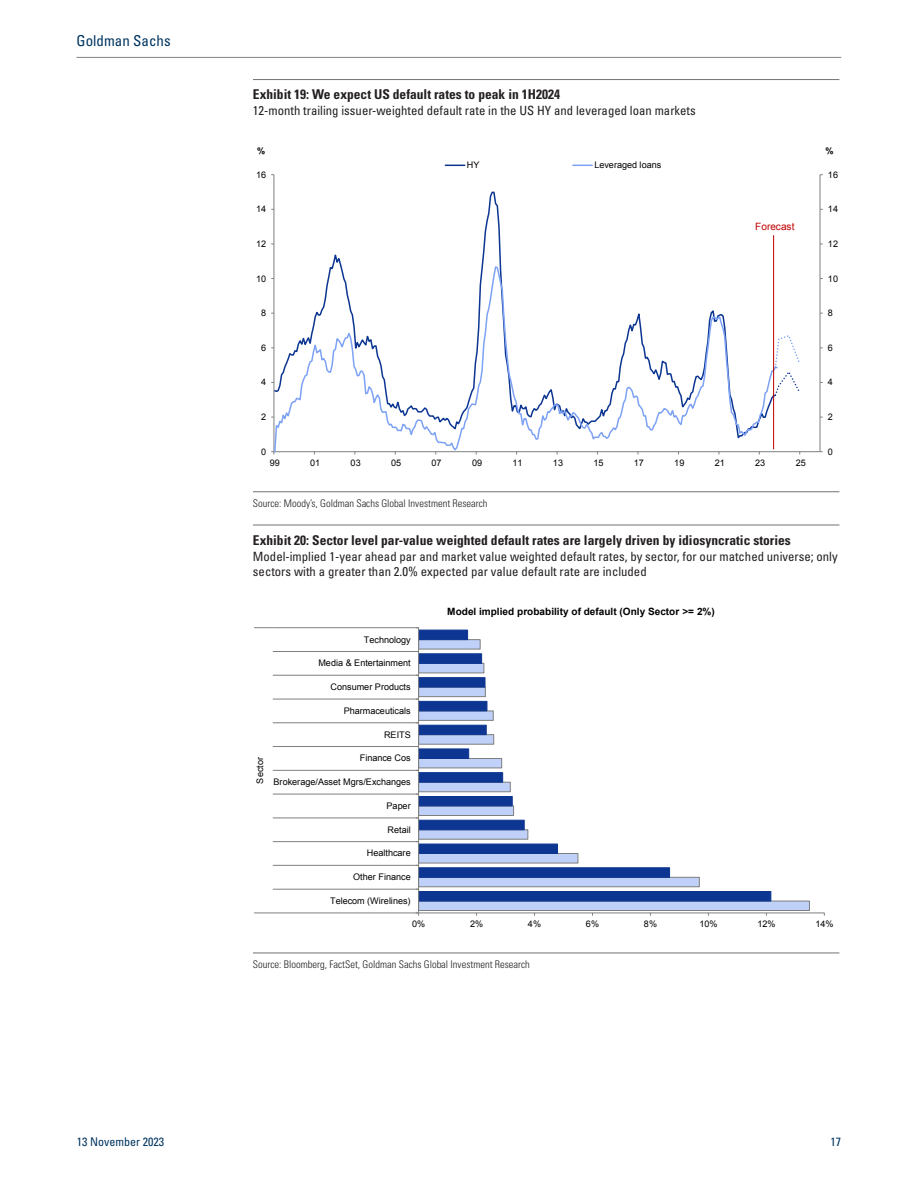
<style>
.page{position:relative;width:918px;height:1188px;background:#fff}
.page>*{position:absolute;margin:0;border:0;box-sizing:border-box;transform-origin:0 0}
.t1{font:condensed 15px "Univers LT Std";color:#003661}
.t2{font:700 condensed 13.5px "Univers LT Std";color:#231f20}
.t3{font:condensed 12.75px/15.8px "Univers LT Std";color:#231f20}
.t4{font:condensed 12px "Univers LT Std";color:#003661}
.t5{font:300 condensed 10.5px "Univers LT Std";color:#231f20}
.t6{font:700 10.05px "Arial";color:#000}
.t7{font:10.05px "Arial";color:#c00000}
.t8{font:9.15px "Arial";color:#000}
.t9{font:9px "Arial";letter-spacing:.005em;color:#000}
.t10{font:700 9px "Arial";color:#000}
</style>
<div class="page">
<hr style="left:253px;top:79px;width:586px;height:1px;background:#737378">
<hr style="left:820px;top:175px;width:1px;height:277px;background:#7f7f7f">
<hr style="left:274px;top:175px;width:1px;height:277px;background:#7f7f7f">
<hr style="left:274px;top:451px;width:546px;height:1px;background:#7f7f7f">
<svg style="left:273px;top:191px;width:502px;height:250px"></svg>
<svg style="left:779px;top:335px;width:21px;height:56px"></svg>
<svg style="left:274px;top:265px;width:505px;height:187px"></svg>
<svg style="left:445px;top:165px;width:20px;height:1px"></svg>
<svg style="left:573px;top:165px;width:19px;height:1px"></svg>
<hr style="left:773px;top:235px;width:1px;height:214px;background:#c00000">
<hr style="left:253px;top:491px;width:586px;height:1px;background:#737378">
<hr style="left:253px;top:525px;width:586px;height:1px;background:#737378">
<svg style="left:419px;top:900px;width:391px;height:12px;background:#becceb"></svg>
<svg style="left:419px;top:629px;width:353px;height:273px"></svg>
<hr style="left:419px;top:913px;width:405px;height:1px;background:#7f7f7f">
<hr style="left:418px;top:628px;width:1px;height:285px;background:#7f7f7f">
<hr style="left:273px;top:913px;width:146px;height:1px;background:#7f7f7f">
<hr style="left:273px;top:889px;width:146px;height:1px;background:#7f7f7f">
<hr style="left:273px;top:865px;width:146px;height:1px;background:#7f7f7f">
<hr style="left:273px;top:841px;width:146px;height:1px;background:#7f7f7f">
<hr style="left:273px;top:818px;width:146px;height:1px;background:#7f7f7f">
<hr style="left:273px;top:794px;width:146px;height:1px;background:#7f7f7f">
<hr style="left:273px;top:770px;width:146px;height:1px;background:#7f7f7f">
<hr style="left:273px;top:746px;width:146px;height:1px;background:#7f7f7f">
<hr style="left:273px;top:722px;width:146px;height:1px;background:#7f7f7f">
<hr style="left:273px;top:699px;width:146px;height:1px;background:#7f7f7f">
<hr style="left:273px;top:675px;width:146px;height:1px;background:#7f7f7f">
<hr style="left:273px;top:651px;width:146px;height:1px;background:#7f7f7f">
<hr style="left:273px;top:627px;width:146px;height:1px;background:#7f7f7f">
<svg style="left:254px;top:913px;width:19px;height:1px"></svg>
<svg style="left:254px;top:627px;width:19px;height:1px"></svg>
<hr style="left:253px;top:953px;width:586px;height:1px;background:#737378">
<hr style="left:77px;top:57px;width:764px;height:1px;background:#808285">
<p class="t1" style="left:77px;top:35px;width:96px">Goldman Sachs</p>
<p class="t2" style="left:253px;top:90px;width:309px">Exhibit 19: We expect US default rates to peak in 1H2024</p>
<p class="t3" style="left:253px;top:104px;width:444px">12-month trailing issuer-weighted default rate in the US HY and leveraged loan markets</p>
<p class="t10" style="left:257px;top:145px;width:10px">%</p>
<p class="t10" style="left:825px;top:146px;width:10px">%</p>
<p class="t9" style="left:467px;top:160px;width:14px">HY</p>
<p class="t9" style="left:594px;top:160px;width:68px">Leveraged loans</p>
<p class="t9" style="left:256px;top:169px;width:12px">16</p>
<p class="t9" style="left:828px;top:169px;width:12px">16</p>
<p class="t9" style="left:256px;top:204px;width:12px">14</p>
<p class="t9" style="left:828px;top:204px;width:12px">14</p>
<p class="t7" style="left:755px;top:221px;width:41px">Forecast</p>
<p class="t9" style="left:256px;top:239px;width:12px">12</p>
<p class="t9" style="left:828px;top:239px;width:12px">12</p>
<p class="t9" style="left:256px;top:273px;width:12px">10</p>
<p class="t9" style="left:828px;top:273px;width:12px">10</p>
<p class="t9" style="left:261px;top:308px;width:7px">8</p>
<p class="t9" style="left:828px;top:308px;width:7px">8</p>
<p class="t9" style="left:261px;top:343px;width:7px">6</p>
<p class="t9" style="left:828px;top:343px;width:7px">6</p>
<p class="t9" style="left:261px;top:377px;width:7px">4</p>
<p class="t9" style="left:828px;top:377px;width:7px">4</p>
<p class="t9" style="left:261px;top:412px;width:7px">2</p>
<p class="t9" style="left:828px;top:412px;width:7px">2</p>
<p class="t9" style="left:261px;top:447px;width:7px">0</p>
<p class="t9" style="left:828px;top:447px;width:7px">0</p>
<p class="t9" style="left:270px;top:457px;width:12px">99</p>
<p class="t9" style="left:310px;top:457px;width:12px">01</p>
<p class="t9" style="left:351px;top:457px;width:12px">03</p>
<p class="t9" style="left:391px;top:457px;width:12px">05</p>
<p class="t9" style="left:432px;top:457px;width:12px">07</p>
<p class="t9" style="left:472px;top:457px;width:12px">09</p>
<p class="t9" style="left:512px;top:457px;width:12px">11</p>
<p class="t9" style="left:553px;top:457px;width:12px">13</p>
<p class="t9" style="left:593px;top:457px;width:12px">15</p>
<p class="t9" style="left:634px;top:457px;width:12px">17</p>
<p class="t9" style="left:674px;top:457px;width:12px">19</p>
<p class="t9" style="left:715px;top:457px;width:12px">21</p>
<p class="t9" style="left:755px;top:457px;width:12px">23</p>
<p class="t9" style="left:796px;top:457px;width:12px">25</p>
<p class="t5" style="left:253px;top:499px;width:236px">Source: Moody’s, Goldman Sachs Global Investment Research</p>
<p class="t2" style="left:253px;top:535px;width:539px">Exhibit 20: Sector level par-value weighted default rates are largely driven by idiosyncratic stories</p>
<p class="t3" style="left:253px;top:549px;width:586px">Model-implied 1-year ahead par and market value weighted default rates, by sector, for our matched universe; only sectors with a greater than 2.0% expected par value default rate are included</p>
<p class="t9" style="left:255px;top:784px;width:28px;rotate:-90deg">Sector</p>
<p class="t8" style="left:364px;top:634px;width:48px">Technology</p>
<p class="t9" style="left:318px;top:658px;width:94px">Media &amp; Entertainment</p>
<p class="t9" style="left:331px;top:682px;width:82px">Consumer Products</p>
<p class="t9" style="left:344px;top:706px;width:69px">Pharmaceuticals</p>
<p class="t8" style="left:384px;top:729px;width:28px">REITS</p>
<p class="t8" style="left:360px;top:753px;width:52px">Finance Cos</p>
<p class="t9" style="left:274px;top:777px;width:139px">Brokerage/Asset Mgrs/Exchanges</p>
<p class="t9" style="left:387px;top:801px;width:26px">Paper</p>
<p class="t9" style="left:388px;top:825px;width:25px">Retail</p>
<p class="t8" style="left:367px;top:848px;width:45px">Healthcare</p>
<p class="t9" style="left:353px;top:872px;width:59px">Other Finance</p>
<p class="t9" style="left:330px;top:896px;width:82px">Telecom (Wirelines)</p>
<p class="t6" style="left:447px;top:606px;width:269px">Model implied probability of default (Only Sector &gt;= 2%)</p>
<p class="t9" style="left:412px;top:919px;width:15px">0%</p>
<p class="t9" style="left:470px;top:919px;width:15px">2%</p>
<p class="t9" style="left:528px;top:919px;width:15px">4%</p>
<p class="t9" style="left:586px;top:919px;width:15px">6%</p>
<p class="t9" style="left:644px;top:919px;width:15px">8%</p>
<p class="t9" style="left:699px;top:919px;width:20px">10%</p>
<p class="t9" style="left:757px;top:919px;width:20px">12%</p>
<p class="t9" style="left:815px;top:919px;width:20px">14%</p>
<p class="t5" style="left:253px;top:961px;width:278px">Source: Bloomberg, FactSet, Goldman Sachs Global Investment Research</p>
<p class="t4" style="left:77px;top:1137px;width:89px">13 November 2023</p>
<p class="t4" style="left:831px;top:1137px;width:12px">17</p>
</div>
